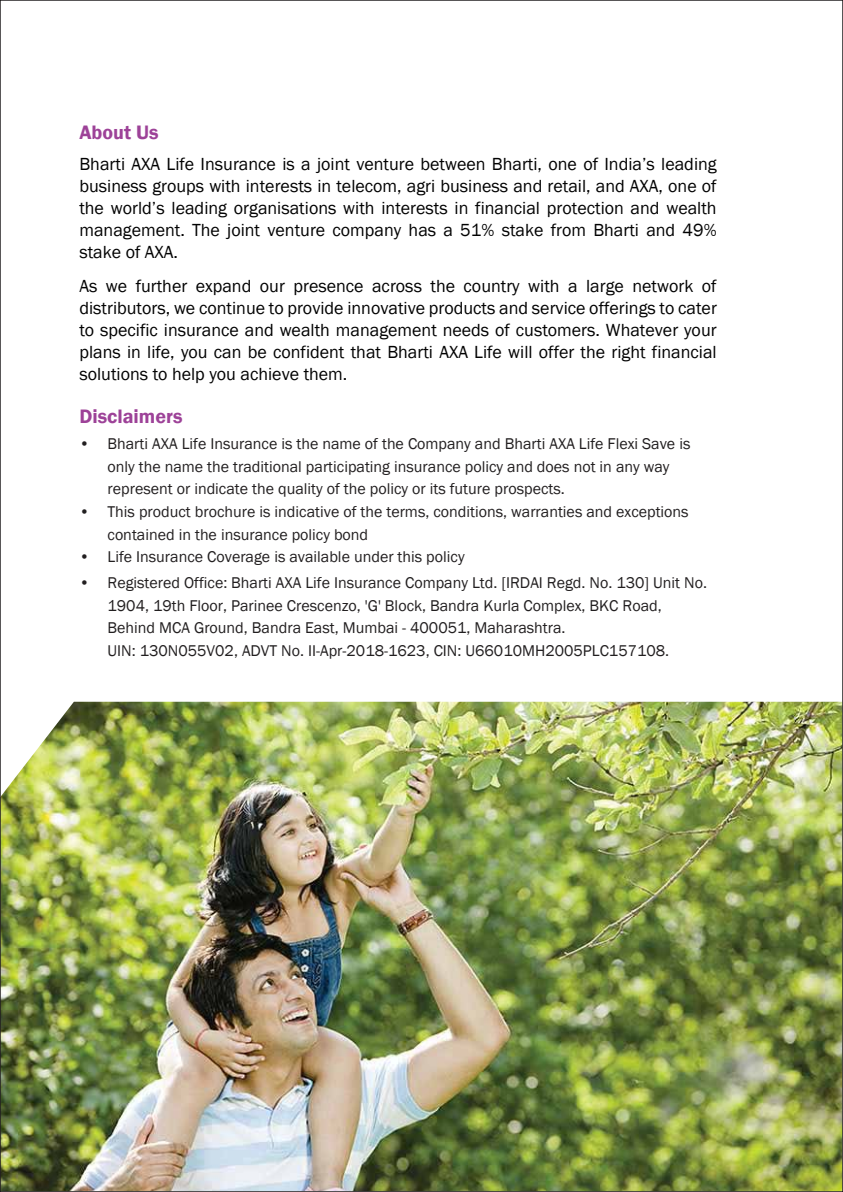
<style>
.page{position:relative;width:843px;height:1192px;background:#fff}
.page>*{position:absolute;margin:0;border:0;box-sizing:border-box;transform-origin:0 0}
.t1{font:600 20px "Franklin Gothic";color:#9d4298}
.t2{font:18px/22px "Franklin Gothic";color:#020202;text-align:justify}
.t3{font:16px/22.6px "Franklin Gothic";color:#221f20}
</style>
<div class="page">
<img style="left:2px;top:701px;width:838px;height:488px">
<p class="t1" style="left:79px;top:119px;width:81px">About Us</p>
<p class="t2" style="left:79px;top:153px;width:638px">Bharti AXA Life Insurance is a joint venture between Bharti, one of India’s leading business groups with interests in telecom, agri business and retail, and AXA, one of the world’s leading organisations with interests in financial protection and wealth management. The joint venture company has a 51% stake from Bharti and 49% stake of AXA.</p>
<p class="t2" style="left:79px;top:275px;width:639px">As we further expand our presence across the country with a large network of distributors, we continue to provide innovative products and service offerings to cater to specific insurance and wealth management needs of customers. Whatever your plans in life, you can be confident that Bharti AXA Life will offer the right financial solutions to help you achieve them.</p>
<p class="t1" style="left:79px;top:404px;width:104px">Disclaimers</p>
<p class="t3" style="left:107px;top:433px;width:584px;text-indent:-28px">• Bharti AXA Life Insurance is the name of the Company and Bharti AXA Life Flexi Save is only the name the traditional participating insurance policy and does not in any way represent or indicate the quality of the policy or its future prospects.</p>
<p class="t3" style="left:107px;top:500px;width:582px;text-indent:-28px">• This product brochure is indicative of the terms, conditions, warranties and exceptions contained in the insurance policy bond</p>
<p class="t3" style="left:79px;top:546px;width:387px">• Life Insurance Coverage is available under this policy</p>
<p class="t3" style="left:107px;top:572px;width:601px;text-indent:-28px">• Registered Office: Bharti AXA Life Insurance Company Ltd. [IRDAI Regd. No. 130] Unit No.<br>1904, 19th Floor, Parinee Crescenzo, 'G' Block, Bandra Kurla Complex, BKC Road, Behind MCA Ground, Bandra East, Mumbai - 400051, Maharashtra.<br>UIN: 130N055V02, ADVT No. II-Apr-2018-1623, CIN: U66010MH2005PLC157108.</p>
</div>
